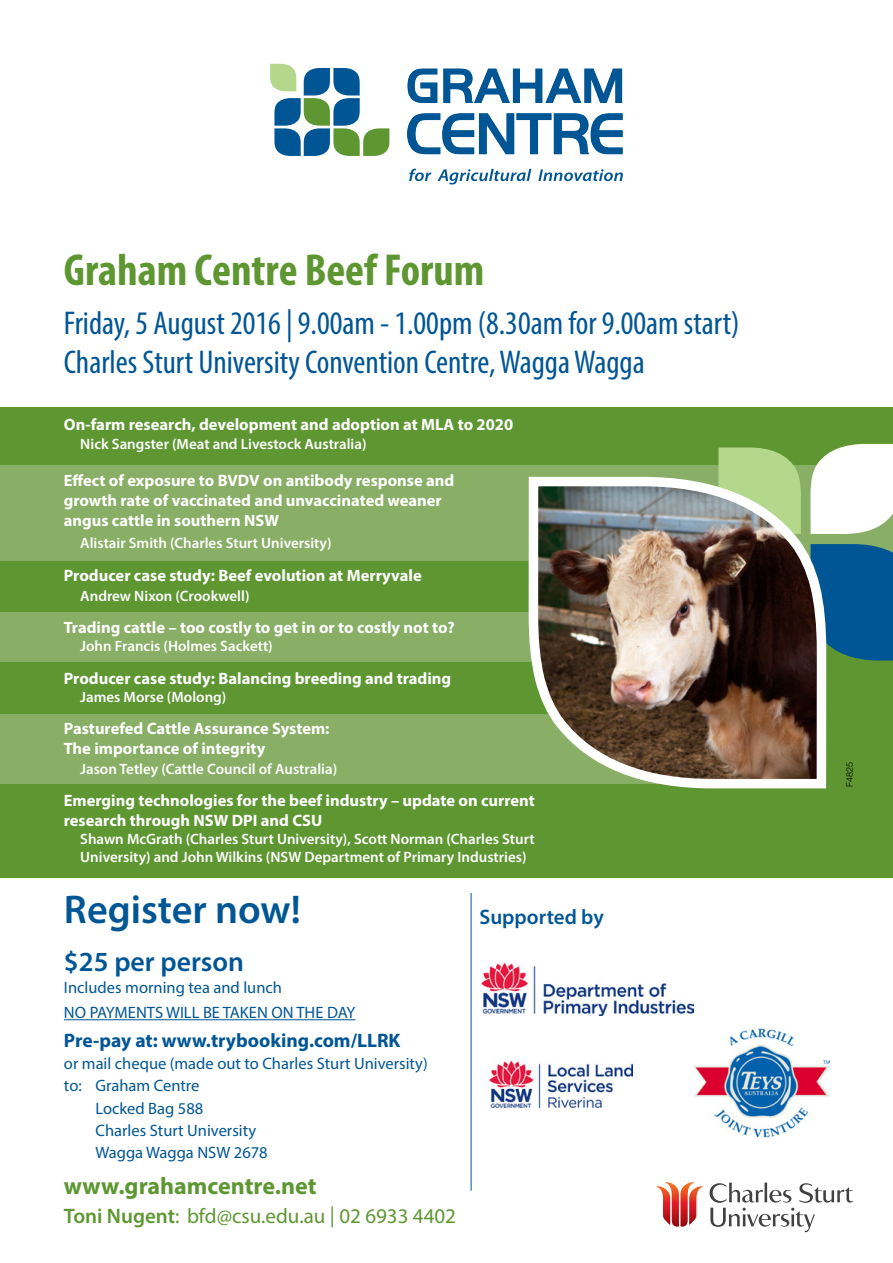
<style>
.page{position:relative;width:893px;height:1263px;background:#fff}
.page>*{position:absolute;margin:0;border:0;box-sizing:border-box;transform-origin:0 0}
.t1{font:700 condensed 45px "Myriad Pro";color:#5e9732}
.t2{font:600 40.2px "Myriad Pro";color:#005695}
.t3{font:condensed 33px/39.6px "Myriad Pro";color:#005695}
.t4{font:600 27.75px "Myriad Pro";color:#005695}
.t5{font:700 24px "Myriad Pro";color:#5e9732}
.t6{font:21px "Myriad Pro";color:#5e9732}
.t7{font:600 21px "Myriad Pro";color:#005695}
.t8{font:700 19.5px "Myriad Pro";color:#005695}
.speaker{font:700 16.5px/19.8px "Myriad Pro";color:#fff}
.t9{font:16.5px "Myriad Pro";color:#005695}
.topic{font:700 16.5px/19.8px "Myriad Pro";color:#fff}
.speaker-2{font:600 15px/18px "Myriad Pro";color:#fff}
.topic-2{font:600 15px "Myriad Pro";color:#fff}
.t10{font:300 9px "Helvetica Neue LT Std";color:#000}
.s1{font-weight:600}
</style>
<div class="page">
<div style="left:0;top:407px;width:893px;height:471px;background:#5e9732"></div>
<div style="left:0;top:714px;width:719px;height:69px;background:#88af65"></div>
<div style="left:0;top:612px;width:557px;height:50px;background:#88af65"></div>
<div style="left:0;top:465px;width:893px;height:96px;background:#88af65"></div>
<svg style="left:407px;top:68px;width:117px;height:87px"></svg>
<svg style="left:409px;top:169px;width:22px;height:12px"></svg>
<svg style="left:437px;top:169px;width:87px;height:15px"></svg>
<svg style="left:270px;top:64px;width:119px;height:92px"></svg>
<img style="left:489px;top:1061px;width:35px;height:47px">
<div style="left:831px;top:544px;width:62px;height:116px;background:#005695"></div>
<svg style="left:831px;top:444px;width:62px;height:90px;background:#f6f9f4"></svg>
<svg style="left:524px;top:68px;width:307px;height:1165px"></svg>
<hr style="left:471px;top:893px;width:1px;height:298px;background:#005695">
<img style="left:482px;top:962px;width:211px;height:53px">
<svg style="left:710px;top:1182px;width:143px;height:50px"></svg>
<svg style="left:657px;top:1182px;width:46px;height:44px"></svg>
<hr style="left:64px;top:1019px;width:291px;height:1px;background:#005695">
<img style="left:693px;top:1027px;width:136px;height:116px">
<p class="t1" style="left:64px;top:242px;width:422px">Graham Centre Beef Forum</p>
<p class="t3" style="left:64px;top:303px;width:677px">Friday, 5 August 2016 | 9.00am - 1.00pm (8.30am for 9.00am start)<br>Charles Sturt University Convention Centre, Wagga Wagga</p>
<p class="topic" style="left:64px;top:414px;width:451px">On-farm research, development and adoption at MLA to 2020</p>
<p class="topic-2" style="left:80px;top:435px;width:288px">Nick Sangster (Meat and Livestock Australia)</p>
<p class="topic" style="left:64px;top:470px;width:392px">Effect of exposure to BVDV on antibody response and growth rate of vaccinated and unvaccinated weaner angus cattle in southern NSW</p>
<p class="speaker-2" style="left:80px;top:534px;width:253px">Alistair Smith (Charles Sturt University)</p>
<p class="speaker" style="left:64px;top:565px;width:359px">Producer case study: Beef evolution at Merryvale</p>
<p class="speaker-2" style="left:80px;top:586px;width:171px">Andrew Nixon (Crookwell)</p>
<p class="speaker" style="left:64px;top:617px;width:393px">Trading cattle – too costly to get in or to costly not to?</p>
<p class="speaker-2" style="left:80px;top:637px;width:194px">John Francis (Holmes Sackett)</p>
<p class="speaker" style="left:64px;top:668px;width:389px">Producer case study: Balancing breeding and trading</p>
<p class="speaker-2" style="left:80px;top:687px;width:148px">James Morse (Molong)</p>
<p class="speaker" style="left:64px;top:718px;width:267px">Pasturefed Cattle Assurance System:<br>The importance of integrity</p>
<p class="speaker-2" style="left:80px;top:759px;width:258px">Jason Tetley (Cattle Council of Australia)</p>
<p class="speaker" style="left:64px;top:790px;width:473px">Emerging technologies for the beef industry – update on current research through NSW DPI and CSU</p>
<p class="speaker-2" style="left:80px;top:830px;width:456px">Shawn McGrath (Charles Sturt University), Scott Norman (Charles Sturt<br>University) and John Wilkins (NSW Department of Primary Industries)</p>
<p class="t2" style="left:64px;top:884px;width:238px">Register now!</p>
<p class="t4" style="left:64px;top:944px;width:182px">$25 per person</p>
<p class="t9" style="left:64px;top:977px;width:220px">Includes morning tea and lunch</p>
<p class="t9" style="left:64px;top:1002px;width:293px">NO PAYMENTS WILL BE TAKEN ON THE DAY</p>
<p class="t8" style="left:64px;top:1028px;width:338px">Pre-pay at: www.trybooking.com/LLRK</p>
<p class="t9" style="left:64px;top:1053px;width:365px">or mail cheque (made out to Charles Sturt University)</p>
<p class="t9" style="left:64px;top:1075px;width:137px">to: Graham Centre</p>
<p class="t9" style="left:95px;top:1098px;width:109px">Locked Bag 588</p>
<p class="t9" style="left:95px;top:1120px;width:162px">Charles Sturt University</p>
<p class="t9" style="left:95px;top:1142px;width:174px">Wagga Wagga NSW 2678</p>
<p class="t5" style="left:64px;top:1170px;width:254px">www.grahamcentre.net</p>
<p class="t6" style="left:64px;top:1203px;width:393px"><span class="s1">Toni Nugent</span>: bfd@csu.edu.au | 02 6933 4402</p>
<p class="t7" style="left:479px;top:903px;width:126px">Supported by</p>
<p class="t10" style="left:844px;top:787px;width:26px;rotate:-90deg">F4825</p>
</div>
